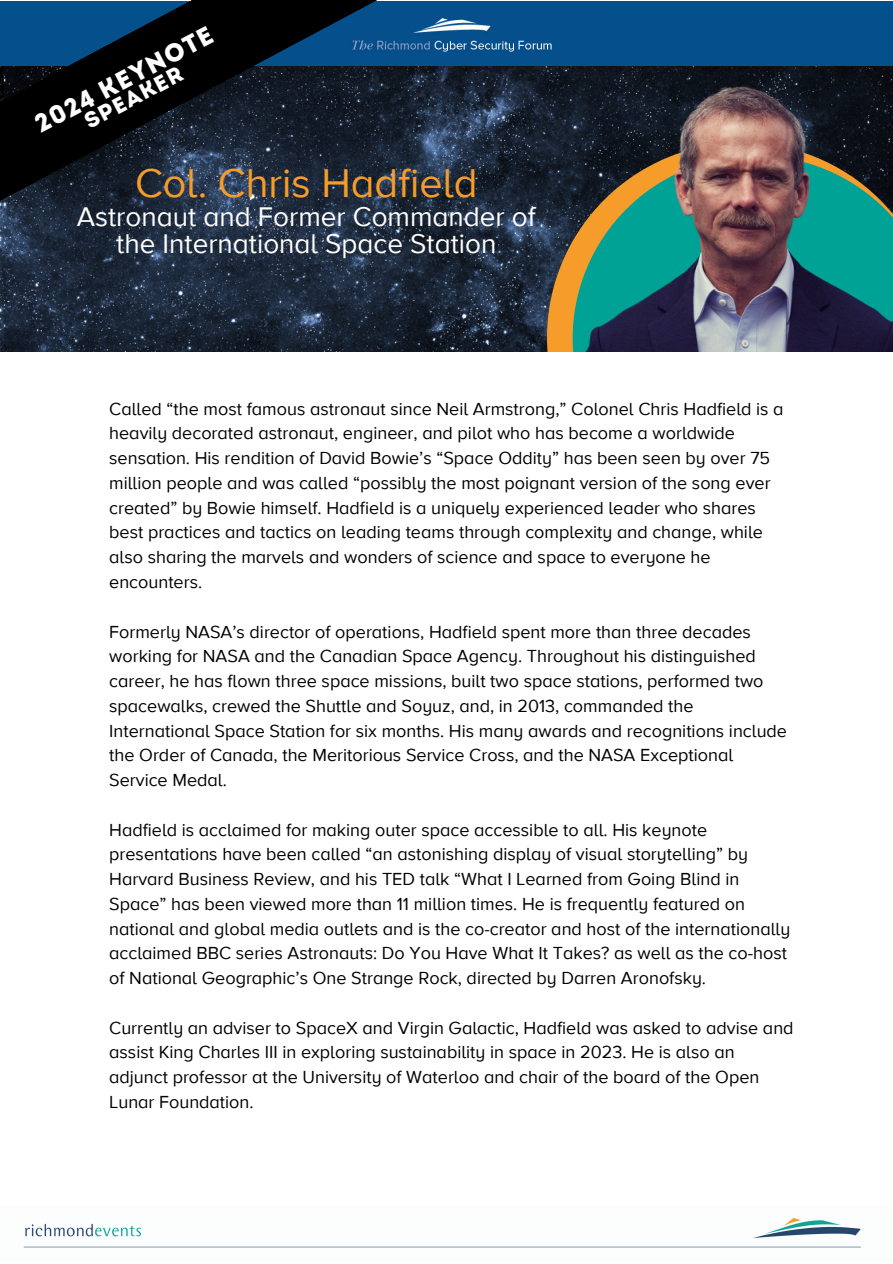
<style>
.page{position:relative;width:893px;height:1264px;background:#fff}
.page>*{position:absolute;margin:0;border:0;box-sizing:border-box;transform-origin:0 0}
.t1{font:41.25px "Proxima Nova A";color:#f59c2b}
.t2{font:27.75px/27px "Proxima Nova A";color:#fff;text-align:center}
.t3{font:25.5px "Intro";color:#fff}
.t4{font:22.05px "Intro";color:#fff}
.t5{font:18px/24.8px "Proxima Nova A";color:#000}
</style>
<div class="page">
<img style="left:0;top:66px;width:571px;height:286px">
<svg style="left:547px;top:143px;width:24px;height:209px;background:#6d5436"></svg>
<div style="left:0;top:2px;width:892px;height:64px;background:#04508b"></div>
<img style="left:378px;top:18px;width:174px;height:34px">
<img style="left:571px;top:66px;width:321px;height:286px">
<svg style="left:0;top:0;width:378px;height:232px;background:#102132"></svg>
<img style="left:23px;top:1218px;width:838px;height:30px">
<p class="t3" style="left:32px;top:116px;width:199px;rotate:-28deg">2024 KEYNOTE</p>
<p class="t4" style="left:82px;top:115px;width:109px;rotate:-28deg">SPEAKER</p>
<p class="t1" style="left:135px;top:159px;width:344px">Col. Chris Hadfield</p>
<p class="t2" style="left:77px;top:204px;width:460px">Astronaut and Former Commander of the International Space Station</p>
<h1 class="t5" style="left:109px;top:396px;width:675px">Called “the most famous astronaut since Neil Armstrong,” Colonel Chris Hadfield is a heavily decorated astronaut, engineer, and pilot who has become a worldwide sensation. His rendition of David Bowie’s “Space Oddity” has been seen by over 75 million people and was called “possibly the most poignant version of the song ever created” by Bowie himself. Hadfield is a uniquely experienced leader who shares best practices and tactics on leading teams through complexity and change, while also sharing the marvels and wonders of science and space to everyone he encounters.</h1>
<p class="t5" style="left:109px;top:619px;width:679px">Formerly NASA’s director of operations, Hadfield spent more than three decades working for NASA and the Canadian Space Agency. Throughout his distinguished career, he has flown three space missions, built two space stations, performed two spacewalks, crewed the Shuttle and Soyuz, and, in 2013, commanded the International Space Station for six months. His many awards and recognitions include the Order of Canada, the Meritorious Service Cross, and the NASA Exceptional Service Medal.</p>
<p class="t5" style="left:109px;top:817px;width:682px">Hadfield is acclaimed for making outer space accessible to all. His keynote presentations have been called “an astonishing display of visual storytelling” by Harvard Business Review, and his TED talk “What I Learned from Going Blind in Space” has been viewed more than 11 million times. He is frequently featured on national and global media outlets and is the co-creator and host of the internationally acclaimed BBC series Astronauts: Do You Have What It Takes? as well as the co-host of National Geographic’s One Strange Rock, directed by Darren Aronofsky.</p>
<p class="t5" style="left:109px;top:1015px;width:685px">Currently an adviser to SpaceX and Virgin Galactic, Hadfield was asked to advise and assist King Charles III in exploring sustainability in space in 2023. He is also an adjunct professor at the University of Waterloo and chair of the board of the Open Lunar Foundation.</p>
</div>
